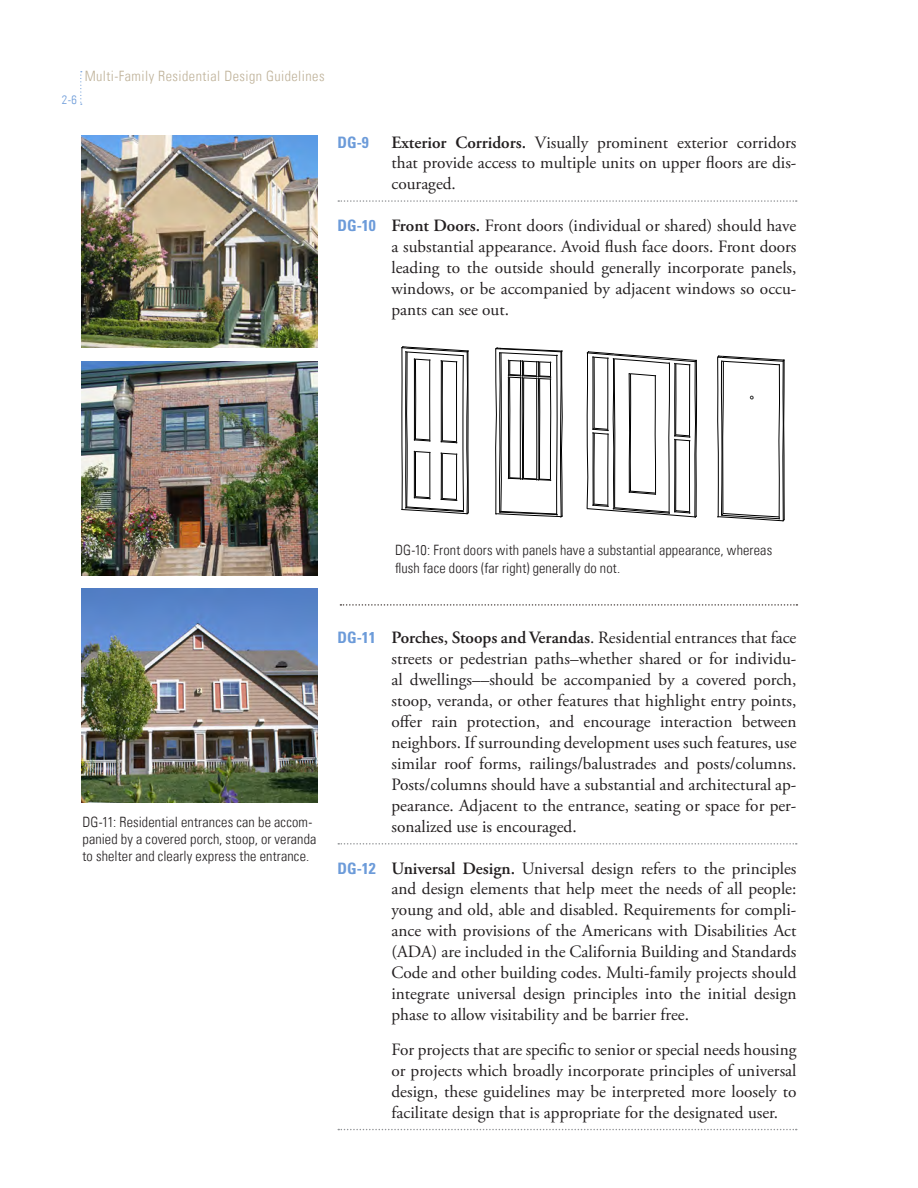
<style>
.page{position:relative;width:918px;height:1188px;background:#fff}
.page>*{position:absolute;margin:0;border:0;box-sizing:border-box;transform-origin:0 0}
.Design_Guidelines-No{font:17.25px/21px "Adobe Garamond Pro";color:#231f20;text-align:justify}
.Design_Guidelines{font:17.25px/21px "Adobe Garamond Pro";color:#231f20;text-align:justify}
.Design_Guidelines-2n{font:17.25px/21px "Adobe Garamond Pro";color:#231f20;text-align:justify}
.Design_Guidelines-2{font:700 condensed 15.75px "Univers LT Std";color:#6c9bd9}
.Photo_Caption{font:300 condensed 14.25px/17.1px "Univers LT Std";letter-spacing:.01em;color:#231f20}
.t1{font:300 condensed 14.25px "Univers LT Std";letter-spacing:.03em;color:#bfb299}
.t2{font:300 condensed 12.3px "Univers LT Std";color:#6c9bd9}
.s1{font-weight:600}
.s2{font-family:"Univers LT Std";font-weight:700;font-stretch:condensed;font-size:15.75px;color:#6c9bd9}
</style>
<div class="page">
<svg style="left:80px;top:71px;width:2px;height:34px"></svg>
<svg style="left:338px;top:200px;width:459px;height:2px"></svg>
<svg style="left:338px;top:843px;width:459px;height:2px"></svg>
<svg style="left:338px;top:1129px;width:459px;height:1px"></svg>
<svg style="left:401px;top:346px;width:68px;height:169px"></svg>
<svg style="left:587px;top:351px;width:110px;height:167px"></svg>
<svg style="left:495px;top:347px;width:68px;height:171px"></svg>
<svg style="left:717px;top:355px;width:68px;height:167px"></svg>
<svg style="left:340px;top:604px;width:457px;height:2px"></svg>
<img style="left:81px;top:135px;width:237px;height:213px">
<img style="left:81px;top:362px;width:237px;height:214px">
<img style="left:81px;top:589px;width:237px;height:213px">
<p class="t2" style="left:62px;top:92px;width:17px">2-6</p>
<p class="t1" style="left:85px;top:67px;width:241px">Multi-Family Residential Design Guidelines</p>
<p class="Design_Guidelines-2" style="left:338px;top:132px;width:33px">DG-9</p>
<p class="Design_Guidelines" style="left:392px;top:132px;width:407px"><span class="s1">Exterior Corridors.</span> Visually prominent exterior corridors that provide access to multiple units on upper floors are dis&shy;couraged.</p>
<p class="Design_Guidelines-No" style="left:392px;top:215px;width:407px;text-indent:-54px"><span class="s2">DG-10</span> <span class="s1">Front Doors.</span> Front doors (individual or shared) should have a substantial appearance. Avoid flush face doors. Front doors leading to the outside should generally incorporate panels, windows, or be accompanied by adjacent windows so occu&shy;pants can see out.</p>
<p class="Photo_Caption" style="left:83px;top:814px;width:236px">DG-11: Residential entrances can be accom&shy;panied by a covered porch, stoop, or veranda to shelter and clearly express the entrance.</p>
<p class="Photo_Caption" style="left:395px;top:542px;width:379px">DG-10: Front doors with panels have a substantial appearance, whereas flush face doors (far right) generally do not.</p>
<p class="Design_Guidelines" style="left:392px;top:628px;width:407px;text-indent:-54px"><span class="s2">DG-11</span> <span class="s1">Porches, Stoops and Verandas</span>. Residential entrances that face streets or pedestrian paths–whether shared or for individu&shy;al dwellings––should be accompanied by a covered porch, stoop, veranda, or other features that highlight entry points, offer rain protection, and encourage interaction between neighbors. If surrounding development uses such features, use similar roof forms, railings/balustrades and posts/columns.<br>Posts/columns should have a substantial and architectural ap&shy;pearance. Adjacent to the entrance, seating or space for per&shy;sonalized use is encouraged.</p>
<p class="Design_Guidelines-No" style="left:392px;top:858px;width:407px;text-indent:-54px"><span class="s2">DG-12</span> <span class="s1">Universal Design.</span> Universal design refers to the principles and design elements that help meet the needs of all people: young and old, able and disabled. Requirements for compli&shy;ance with provisions of the Americans with Disabilities Act (ADA) are included in the California Building and Standards Code and other building codes. Multi-family projects should integrate universal design principles into the initial design phase to allow visitability and be barrier free.</p>
<p class="Design_Guidelines-2n" style="left:392px;top:1040px;width:407px">For projects that are specific to senior or special needs housing or projects which broadly incorporate principles of universal design, these guidelines may be interpreted more loosely to facilitate design that is appropriate for the designated user.</p>
</div>
